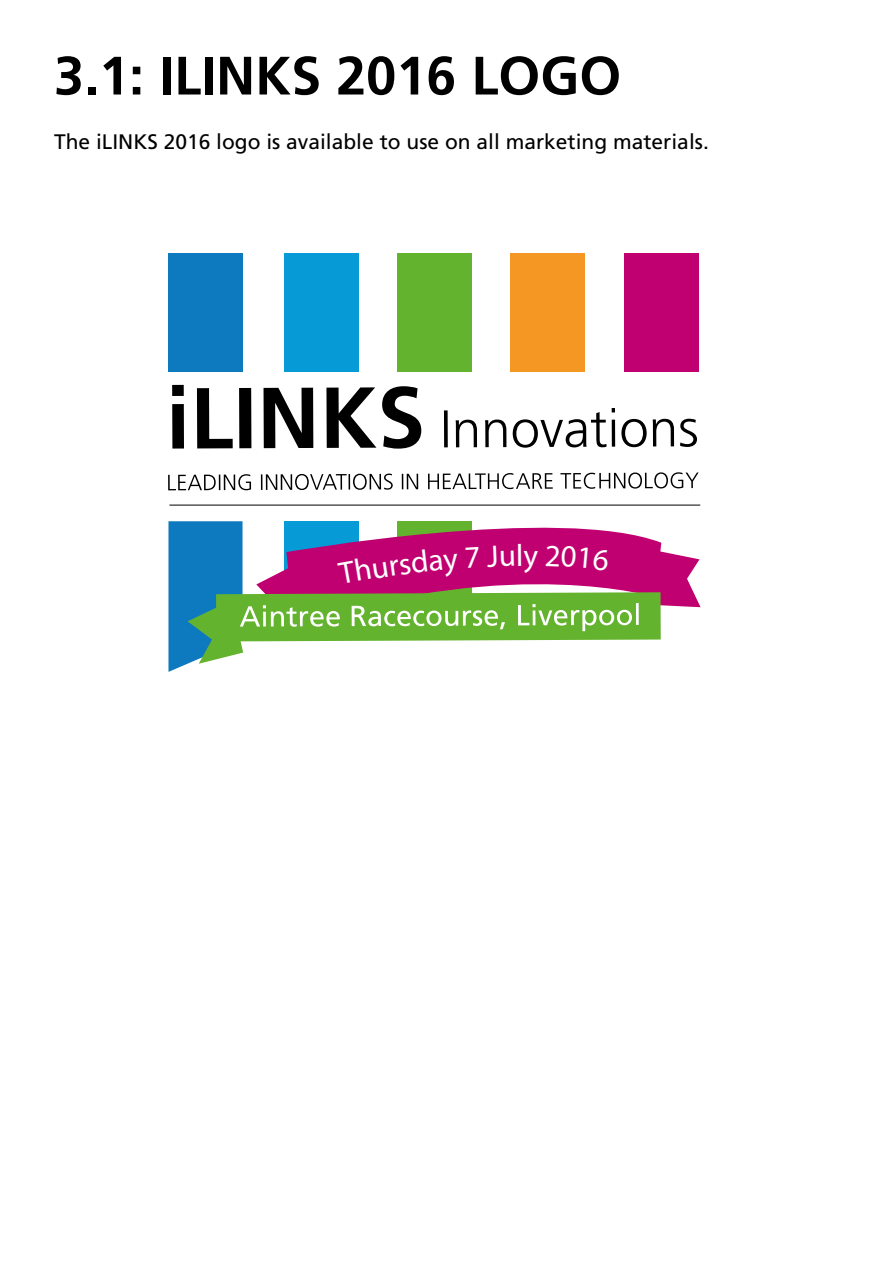
<style>
.page{position:relative;width:893px;height:1263px;background:#fff}
.page>*{position:absolute;margin:0;border:0;box-sizing:border-box;transform-origin:0 0}
.t1{font:700 54px "Frutiger LT Std";color:#000}
.t2{font:31.05px "Myriad Pro";color:#fff}
.t3{font:21px "Frutiger LT Std";color:#000}
</style>
<div class="page">
<svg style="left:168px;top:472px;width:531px;height:18px"></svg>
<svg style="left:172px;top:385px;width:525px;height:64px"></svg>
<svg style="left:256px;top:504px;width:444px;height:104px"></svg>
<div style="left:168px;top:253px;width:75px;height:119px;background:#0d7abf"></div>
<div style="left:284px;top:253px;width:74px;height:119px;background:#069ad7"></div>
<div style="left:397px;top:253px;width:75px;height:119px;background:#64b32e"></div>
<div style="left:511px;top:253px;width:74px;height:119px;background:#f49823"></div>
<div style="left:625px;top:253px;width:74px;height:119px;background:#c00070"></div>
<hr style="left:169px;top:505px;width:531px;height:1px;background:#000">
<svg style="left:168px;top:521px;width:493px;height:151px"></svg>
<p class="t1" style="left:54px;top:44px;width:569px">3.1: ILINKS 2016 LOGO</p>
<p class="t3" style="left:54px;top:129px;width:656px">The iLINKS 2016 logo is available to use on all marketing materials.</p>
<p class="t2" style="left:523px;top:536px;width:16px">y</p>
</div>
